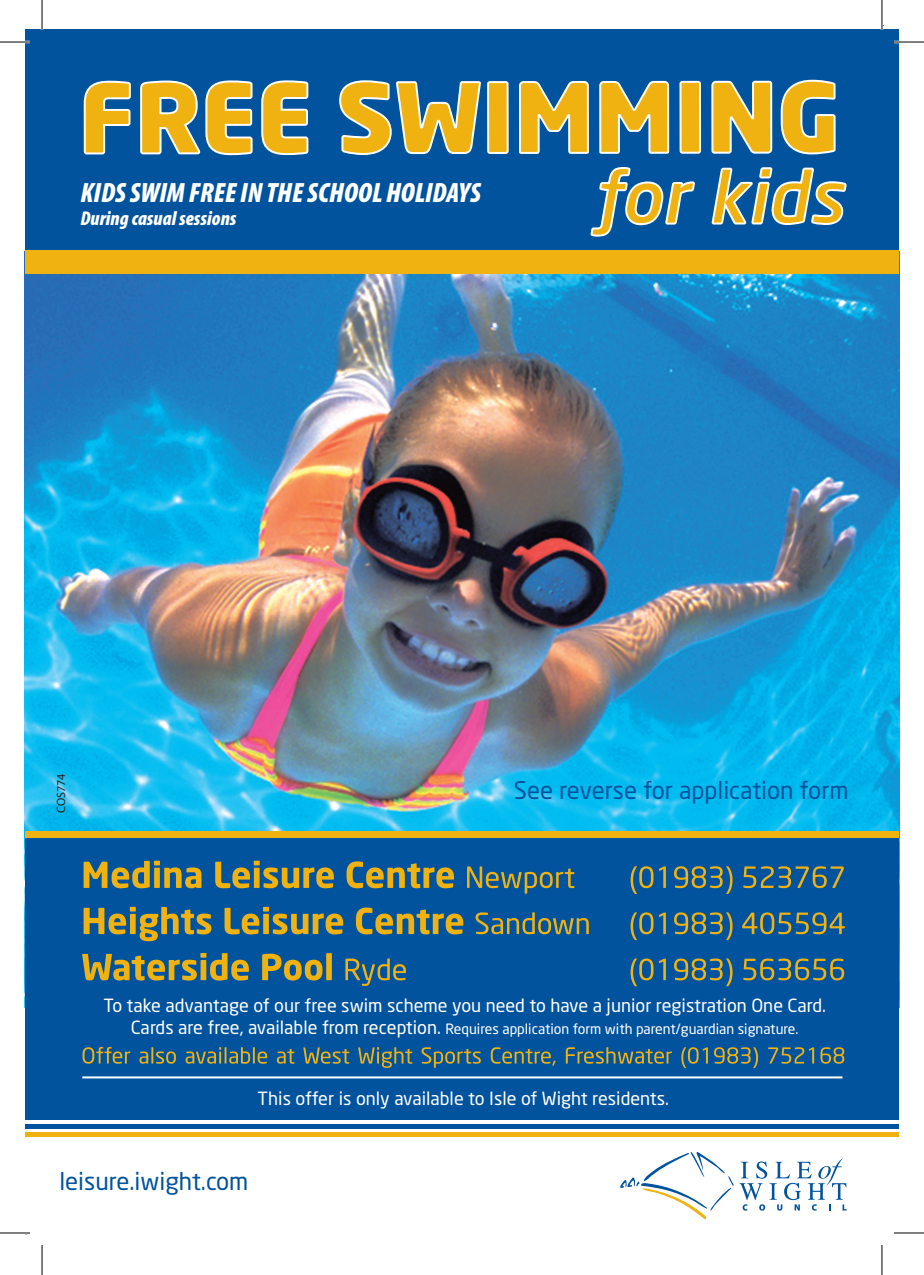
<style>
.page{position:relative;width:924px;height:1275px;background:#fff}
.page>*{position:absolute;margin:0;border:0;box-sizing:border-box;transform-origin:0 0}
.t1{font:900 95.4px "Neo Sans";color:#efb211}
.t2{font:italic 500 72px "Neo Sans";color:#efb211}
.t3{font:italic 900 condensed 28px "Myriad Pro";color:#fff}
.t4{font:24px "Neo Sans";color:#01539e}
.t5{font:italic 900 condensed 20px "Myriad Pro";color:#fff}
.t6{font:18px "Neo Sans";color:#fff}
.t7{font:14px "Neo Sans";color:#fff}
.t8{font:12px "Myriad";color:#231f20}
.s1{font-size:18px}
</style>
<div class="page">
<img style="left:25px;top:273px;width:873px;height:558px">
<div style="left:25px;top:837px;width:873px;height:282px;background:#01539e"></div>
<svg style="left:84px;top:860px;width:117px;height:28px"></svg>
<svg style="left:215px;top:860px;width:119px;height:28px"></svg>
<svg style="left:346px;top:861px;width:108px;height:27px"></svg>
<svg style="left:467px;top:866px;width:107px;height:27px"></svg>
<svg style="left:630px;top:866px;width:35px;height:28px"></svg>
<svg style="left:674px;top:866px;width:58px;height:28px"></svg>
<svg style="left:743px;top:866px;width:100px;height:22px"></svg>
<svg style="left:84px;top:907px;width:127px;height:34px"></svg>
<svg style="left:224px;top:907px;width:119px;height:27px"></svg>
<svg style="left:356px;top:907px;width:107px;height:27px"></svg>
<svg style="left:475px;top:912px;width:113px;height:22px"></svg>
<svg style="left:630px;top:912px;width:35px;height:28px"></svg>
<svg style="left:674px;top:912px;width:58px;height:28px"></svg>
<svg style="left:742px;top:912px;width:102px;height:22px"></svg>
<svg style="left:82px;top:953px;width:167px;height:27px"></svg>
<svg style="left:262px;top:953px;width:70px;height:27px"></svg>
<svg style="left:345px;top:958px;width:61px;height:28px"></svg>
<svg style="left:630px;top:958px;width:35px;height:28px"></svg>
<svg style="left:674px;top:958px;width:58px;height:28px"></svg>
<svg style="left:743px;top:958px;width:100px;height:22px"></svg>
<svg style="left:82px;top:1047px;width:48px;height:16px"></svg>
<svg style="left:139px;top:1047px;width:37px;height:16px"></svg>
<svg style="left:185px;top:1047px;width:82px;height:16px"></svg>
<svg style="left:277px;top:1048px;width:17px;height:15px"></svg>
<svg style="left:303px;top:1047px;width:46px;height:16px"></svg>
<svg style="left:358px;top:1047px;width:54px;height:21px"></svg>
<svg style="left:421px;top:1047px;width:59px;height:20px"></svg>
<svg style="left:490px;top:1047px;width:65px;height:18px"></svg>
<svg style="left:565px;top:1047px;width:106px;height:16px"></svg>
<svg style="left:681px;top:1047px;width:26px;height:21px"></svg>
<svg style="left:714px;top:1047px;width:43px;height:21px"></svg>
<svg style="left:768px;top:1047px;width:45px;height:16px"></svg>
<svg style="left:820px;top:1047px;width:23px;height:16px"></svg>
<div style="left:25px;top:29px;width:873px;height:224px;background:#01539e"></div>
<svg style="left:620px;top:1152px;width:113px;height:68px"></svg>
<svg style="left:739px;top:1158px;width:107px;height:52px"></svg>
<div style="left:25px;top:1132px;width:873px;height:5px;background:#efb211"></div>
<div style="left:25px;top:1123px;width:873px;height:5px;background:#01539e"></div>
<div style="left:25px;top:831px;width:873px;height:7px;background:#efb211"></div>
<div style="left:25px;top:250px;width:873px;height:23px;background:#efb211"></div>
<svg style="left:83px;top:80px;width:48px;height:75px"></svg>
<svg style="left:140px;top:80px;width:113px;height:76px"></svg>
<svg style="left:261px;top:80px;width:48px;height:76px"></svg>
<svg style="left:339px;top:80px;width:142px;height:75px"></svg>
<div style="left:487px;top:81px;width:21px;height:73px;border:2px solid #fff;border-radius:2px"></div>
<svg style="left:519px;top:81px;width:70px;height:73px"></svg>
<svg style="left:599px;top:80px;width:71px;height:74px"></svg>
<div style="left:679px;top:81px;width:21px;height:73px;border:2px solid #fff;border-radius:2px"></div>
<svg style="left:711px;top:80px;width:61px;height:74px"></svg>
<svg style="left:780px;top:79px;width:56px;height:76px"></svg>
<svg style="left:590px;top:167px;width:105px;height:70px"></svg>
<svg style="left:711px;top:167px;width:136px;height:58px"></svg>
<hr style="left:82px;top:1076px;width:760px;height:2px;background:#fff">
<hr style="left:0;top:41px;width:30px;height:2px;background:#fff">
<hr style="left:893px;top:41px;width:30px;height:2px;background:#fff">
<hr style="left:41px;top:0;width:2px;height:30px;background:#fff">
<hr style="left:880px;top:0;width:2px;height:30px;background:#fff">
<hr style="left:0;top:42px;width:30px;height:1px;background:#000">
<hr style="left:893px;top:42px;width:30px;height:1px;background:#000">
<hr style="left:0;top:1232px;width:30px;height:1px;background:#000">
<hr style="left:893px;top:1232px;width:30px;height:1px;background:#000">
<hr style="left:42px;top:0;width:1px;height:30px;background:#000">
<hr style="left:42px;top:1245px;width:1px;height:30px;background:#000">
<hr style="left:881px;top:0;width:1px;height:30px;background:#000">
<hr style="left:881px;top:1245px;width:1px;height:30px;background:#000">
<h1 class="t1" style="left:80px;top:55px;width:761px">FREE SWIMMING</h1>
<h2 class="t2" style="left:592px;top:151px;width:252px">for kids</h2>
<h3 class="t3" style="left:80px;top:175px;width:402px">KIDS SWIM FREE IN THE SCHOOL HOLIDAYS</h3>
<p class="t5" style="left:80px;top:206px;width:157px">During casual sessions</p>
<p class="t8" style="left:55px;top:813px;width:41px;rotate:-90deg">COS774</p>
<h3 class="t4" style="left:513px;top:775px;width:336px">See reverse for application form</h3>
<p class="t6" style="left:103px;top:994px;width:723px">To take advantage of our free swim scheme you need to have a junior registration One Card.</p>
<p class="t7" style="left:131px;top:1020px;width:669px"><span class="s1">Cards are free, available from reception.</span> Requires application form with parent/guardian signature.</p>
<p class="t6" style="left:257px;top:1087px;width:413px">This offer is only available to Isle of Wight residents.</p>
<h3 class="t4" style="left:59px;top:1166px;width:190px">leisure.iwight.com</h3>
</div>
